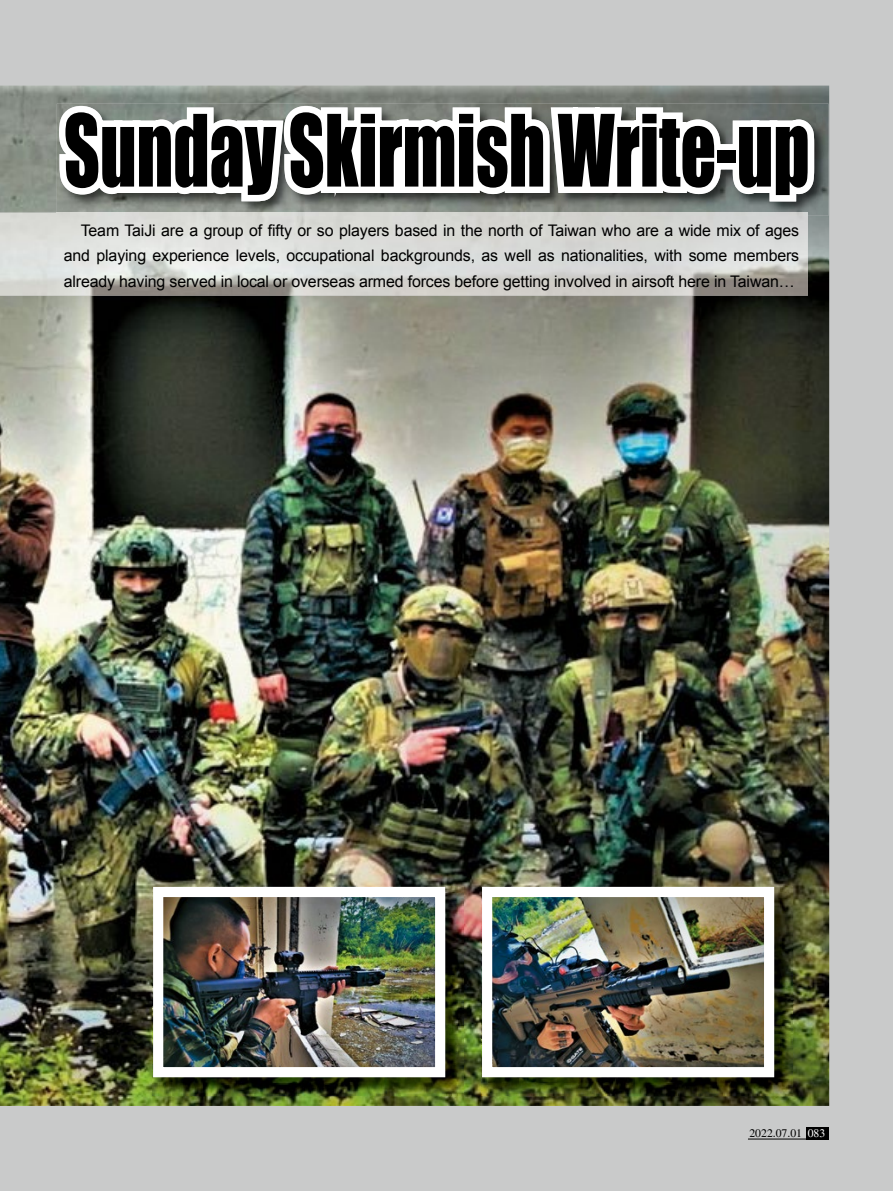
<style>
.page{position:relative;width:893px;height:1191px;background:#c9caca}
.page>*{position:absolute;margin:0;border:0;box-sizing:border-box;transform-origin:0 0}
.t1{font:91.95px "Impact";color:#000;scale:.76 1}
.t2{font:15.9px/25.5px "Arial";letter-spacing:-.01em;color:#000;text-align:justify}
.t3{font:11.7px "Times";color:#000}
.s1{color:#fff}
</style>
<div class="page">
<img style="left:0;top:86px;width:829px;height:1020px">
<img style="left:153px;top:886px;width:310px;height:209px">
<img style="left:164px;top:898px;width:270px;height:168px">
<div style="left:153px;top:887px;width:292px;height:190px;border:10px solid #fff"></div>
<img style="left:482px;top:886px;width:310px;height:209px">
<img style="left:493px;top:898px;width:270px;height:168px">
<div style="left:482px;top:887px;width:292px;height:190px;border:10px solid #fff"></div>
<img style="left:57px;top:104px;width:669px;height:109px">
<img style="left:726px;top:104px;width:102px;height:112px">
<svg style="left:59px;top:106px;width:755px;height:95px"></svg>
<img style="left:0;top:213px;width:808px;height:83px">
<hr style="left:57px;top:213px;width:751px;height:3px;background:#d5d6d3">
<div style="left:806px;top:1127px;width:23px;height:12px;background:#000"></div>
<hr style="left:748px;top:1138px;width:58px;height:1px;background:#000">
<h1 class="t1" style="left:64px;top:79px;width:983px">Sunday Skirmish Write-up</h1>
<p class="t2" style="left:64px;top:218px;width:737px;text-indent:17px">Team TaiJi are a group of fifty or so players based in the north of Taiwan who are a wide mix of ages and playing experience levels, occupational backgrounds, as well as nationalities, with some members already having served in local or overseas armed forces before getting involved in airsoft here in Taiwan…</p>
<p class="t3" style="left:749px;top:1126px;width:77px">2022.07.01 <span class="s1">083</span></p>
</div>
